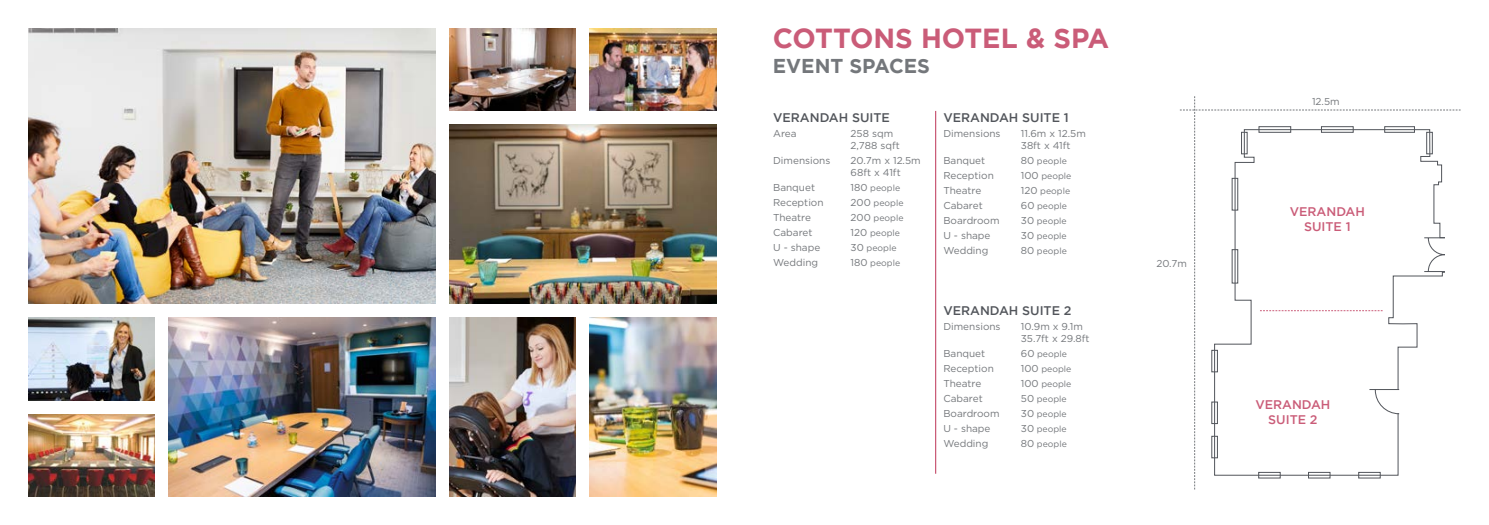
<style>
.page{position:relative;width:1489px;height:525px;background:#fff}
.page>*{position:absolute;margin:0;border:0;box-sizing:border-box;transform-origin:0 0}
.t1{font:700 27.5px "Gotham";color:#ca5c78}
.t2{font:700 20px "Gotham";color:#74777b}
.t3{font:500 12.5px "Gotham";color:#52555b}
.t4{font:500 12.5px/15px "Gotham";color:#ca5c78;text-align:center}
.t5{font:10px/12px "Gotham HTF";color:#74777b}
.t6{font:8.75px "Gotham HTF";color:#74777b}
.s1{font-size:10px}
</style>
<div class="page">
<img style="left:449px;top:317px;width:126px;height:179px">
<img style="left:28px;top:28px;width:407px;height:275px">
<img style="left:28px;top:317px;width:126px;height:83px">
<img style="left:590px;top:28px;width:126px;height:83px">
<img style="left:28px;top:414px;width:126px;height:82px">
<img style="left:169px;top:317px;width:266px;height:179px">
<img style="left:590px;top:317px;width:126px;height:179px">
<img style="left:449px;top:125px;width:267px;height:178px">
<img style="left:449px;top:28px;width:126px;height:83px">
<hr style="left:934px;top:111px;width:2px;height:362px;background:#ca5c78">
<svg style="left:1180px;top:96px;width:280px;height:393px"></svg>
<h1 class="t1" style="left:772px;top:23px;width:338px">COTTONS HOTEL &amp; SPA</h1>
<h2 class="t2" style="left:772px;top:54px;width:159px">EVENT SPACES</h2>
<p class="t3" style="left:773px;top:110px;width:118px">VERANDAH SUITE</p>
<p class="t5" style="left:773px;top:127px;width:25px">Area</p>
<p class="t5" style="left:850px;top:127px;width:51px">258 sqm<br>2,788 sqft</p>
<p class="t5" style="left:773px;top:154px;width:59px">Dimensions</p>
<p class="t5" style="left:850px;top:154px;width:72px">20.7m x 12.5m<br>68ft x 41ft</p>
<p class="t5" style="left:773px;top:181px;width:43px">Banquet</p>
<p class="t6" style="left:850px;top:183px;width:51px"><span class="s1">180</span> people</p>
<p class="t5" style="left:773px;top:196px;width:52px">Reception</p>
<p class="t6" style="left:850px;top:198px;width:54px"><span class="s1">200</span> people</p>
<p class="t5" style="left:773px;top:211px;width:39px">Theatre</p>
<p class="t6" style="left:850px;top:213px;width:54px"><span class="s1">200</span> people</p>
<p class="t5" style="left:773px;top:226px;width:41px">Cabaret</p>
<p class="t6" style="left:850px;top:228px;width:51px"><span class="s1">120</span> people</p>
<p class="t5" style="left:773px;top:241px;width:49px">U - shape</p>
<p class="t6" style="left:850px;top:243px;width:47px"><span class="s1">30</span> people</p>
<p class="t5" style="left:773px;top:256px;width:47px">Wedding</p>
<p class="t6" style="left:850px;top:258px;width:51px"><span class="s1">180</span> people</p>
<p class="t3" style="left:943px;top:110px;width:127px">VERANDAH SUITE 1</p>
<p class="t5" style="left:943px;top:127px;width:59px">Dimensions</p>
<p class="t5" style="left:1020px;top:127px;width:66px">11.6m x 12.5m<br>38ft x 41ft</p>
<p class="t5" style="left:943px;top:154px;width:43px">Banquet</p>
<p class="t6" style="left:1020px;top:156px;width:48px"><span class="s1">80</span> people</p>
<p class="t5" style="left:943px;top:169px;width:52px">Reception</p>
<p class="t6" style="left:1020px;top:171px;width:52px"><span class="s1">100</span> people</p>
<p class="t5" style="left:943px;top:184px;width:39px">Theatre</p>
<p class="t6" style="left:1020px;top:186px;width:51px"><span class="s1">120</span> people</p>
<p class="t5" style="left:943px;top:199px;width:41px">Cabaret</p>
<p class="t6" style="left:1020px;top:201px;width:48px"><span class="s1">60</span> people</p>
<p class="t5" style="left:943px;top:214px;width:58px">Boardroom</p>
<p class="t6" style="left:1020px;top:216px;width:47px"><span class="s1">30</span> people</p>
<p class="t5" style="left:943px;top:229px;width:49px">U - shape</p>
<p class="t6" style="left:1020px;top:231px;width:47px"><span class="s1">30</span> people</p>
<p class="t5" style="left:943px;top:244px;width:47px">Wedding</p>
<p class="t6" style="left:1020px;top:246px;width:48px"><span class="s1">80</span> people</p>
<p class="t3" style="left:943px;top:303px;width:130px">VERANDAH SUITE 2</p>
<p class="t5" style="left:943px;top:320px;width:59px">Dimensions</p>
<p class="t5" style="left:1020px;top:320px;width:70px">10.9m x 9.1m<br>35.7ft x 29.8ft</p>
<p class="t5" style="left:943px;top:347px;width:43px">Banquet</p>
<p class="t6" style="left:1020px;top:348px;width:48px"><span class="s1">60</span> people</p>
<p class="t5" style="left:943px;top:362px;width:52px">Reception</p>
<p class="t6" style="left:1020px;top:363px;width:52px"><span class="s1">100</span> people</p>
<p class="t5" style="left:943px;top:377px;width:39px">Theatre</p>
<p class="t6" style="left:1020px;top:378px;width:52px"><span class="s1">100</span> people</p>
<p class="t5" style="left:943px;top:392px;width:41px">Cabaret</p>
<p class="t6" style="left:1020px;top:393px;width:47px"><span class="s1">50</span> people</p>
<p class="t5" style="left:943px;top:407px;width:58px">Boardroom</p>
<p class="t6" style="left:1020px;top:408px;width:47px"><span class="s1">30</span> people</p>
<p class="t5" style="left:943px;top:422px;width:49px">U - shape</p>
<p class="t6" style="left:1020px;top:423px;width:47px"><span class="s1">30</span> people</p>
<p class="t5" style="left:943px;top:437px;width:47px">Wedding</p>
<p class="t6" style="left:1020px;top:438px;width:48px"><span class="s1">80</span> people</p>
<p class="t5" style="left:1156px;top:257px;width:32px">20.7m</p>
<p class="t5" style="left:1311px;top:95px;width:29px">12.5m</p>
<p class="t4" style="left:1289px;top:204px;width:77px">VERANDAH<br>SUITE 1</p>
<p class="t4" style="left:1255px;top:397px;width:77px">VERANDAH<br>SUITE 2</p>
</div>
